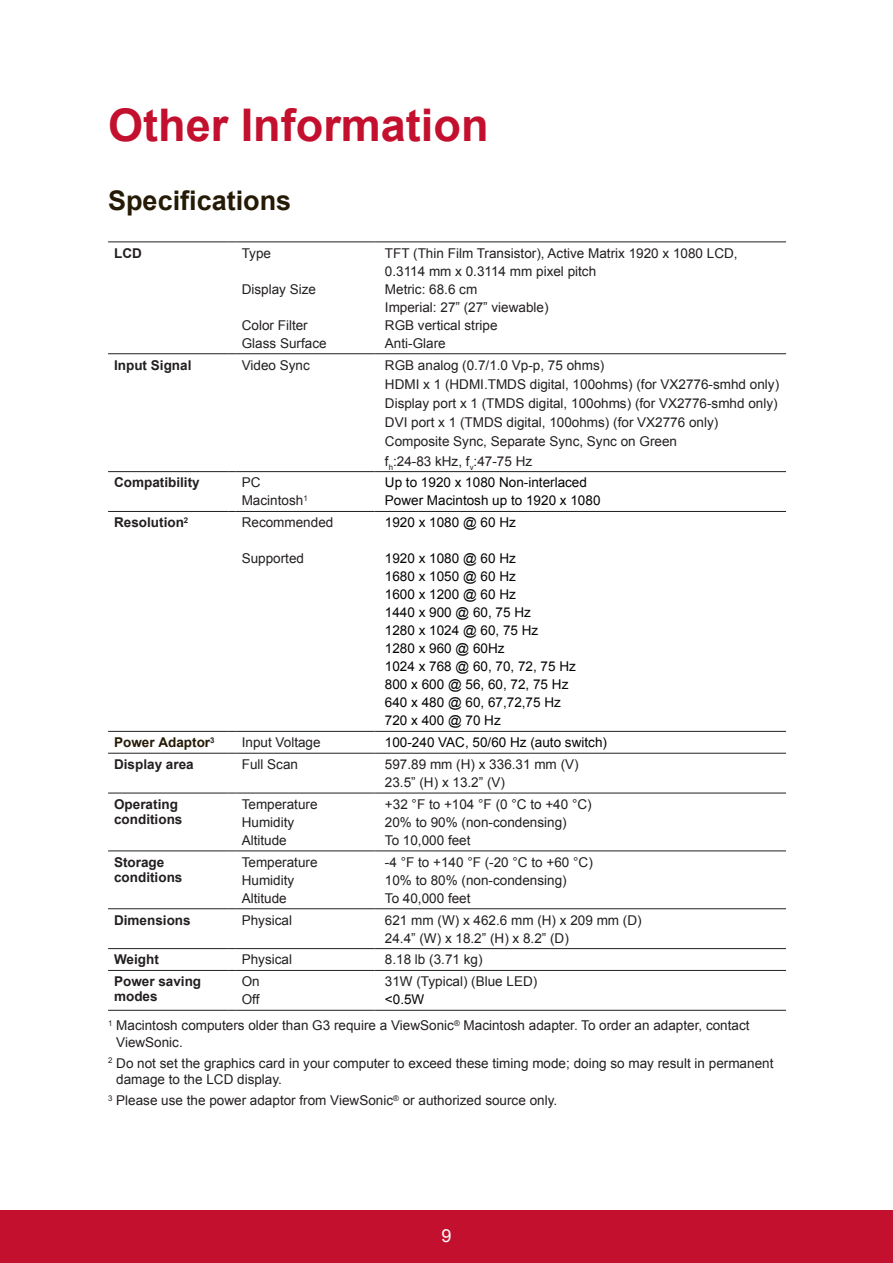
<style>
.page{position:relative;width:893px;height:1263px;background:#fff}
.page>*{position:absolute;margin:0;border:0;box-sizing:border-box;transform-origin:0 0}
.t1{font:700 45px "Arial";color:#c3102f}
.t2{font:700 27px "Arial";color:#251a05}
.t3{font:18px "Arial";color:#fff}
.t4{font:13.5px/18px "Arial";color:#231f20}
.t5{font:13.5px/18px "Arial";color:#040503}
.t6{font:700 13.5px/15px "Arial";color:#231f20}
.t7{font:700 13.5px "Arial";color:#251a05}
.s1{color:#040503}
</style>
<div class="page">
<div style="left:0;top:1210px;width:892px;height:53px;background:#c3102f"></div>
<hr style="left:108px;top:241px;width:120px;height:1px;background:#231f20">
<hr style="left:236px;top:241px;width:138px;height:1px;background:#231f20">
<hr style="left:379px;top:241px;width:406px;height:1px;background:#231f20">
<hr style="left:108px;top:353px;width:120px;height:1px;background:#231f20">
<hr style="left:236px;top:353px;width:138px;height:1px;background:#231f20">
<hr style="left:379px;top:353px;width:406px;height:1px;background:#231f20">
<hr style="left:108px;top:511px;width:120px;height:1px;background:#231f20">
<hr style="left:236px;top:511px;width:138px;height:1px;background:#231f20">
<hr style="left:379px;top:511px;width:406px;height:1px;background:#231f20">
<hr style="left:108px;top:731px;width:120px;height:1px;background:#231f20">
<hr style="left:236px;top:731px;width:138px;height:1px;background:#231f20">
<hr style="left:379px;top:731px;width:406px;height:1px;background:#231f20">
<hr style="left:108px;top:753px;width:120px;height:1px;background:#231f20">
<hr style="left:236px;top:753px;width:138px;height:1px;background:#231f20">
<hr style="left:379px;top:753px;width:406px;height:1px;background:#231f20">
<hr style="left:108px;top:792px;width:120px;height:1px;background:#231f20">
<hr style="left:236px;top:792px;width:138px;height:1px;background:#231f20">
<hr style="left:379px;top:792px;width:406px;height:1px;background:#231f20">
<hr style="left:108px;top:850px;width:120px;height:1px;background:#231f20">
<hr style="left:236px;top:850px;width:138px;height:1px;background:#231f20">
<hr style="left:379px;top:850px;width:406px;height:1px;background:#231f20">
<hr style="left:108px;top:908px;width:120px;height:1px;background:#231f20">
<hr style="left:236px;top:908px;width:138px;height:1px;background:#231f20">
<hr style="left:379px;top:908px;width:406px;height:1px;background:#231f20">
<hr style="left:108px;top:471px;width:120px;height:1px;background:#231f20">
<hr style="left:108px;top:948px;width:120px;height:1px;background:#231f20">
<hr style="left:236px;top:948px;width:138px;height:1px;background:#231f20">
<hr style="left:379px;top:948px;width:406px;height:1px;background:#231f20">
<hr style="left:236px;top:471px;width:138px;height:1px;background:#231f20">
<hr style="left:108px;top:970px;width:120px;height:1px;background:#231f20">
<hr style="left:236px;top:970px;width:138px;height:1px;background:#231f20">
<hr style="left:379px;top:970px;width:406px;height:1px;background:#231f20">
<hr style="left:379px;top:471px;width:406px;height:1px;background:#231f20">
<hr style="left:108px;top:1010px;width:120px;height:1px;background:#231f20">
<hr style="left:236px;top:1010px;width:138px;height:1px;background:#231f20">
<hr style="left:379px;top:1010px;width:406px;height:1px;background:#231f20">
<h1 class="t1" style="left:108px;top:95px;width:382px">Other Information</h1>
<h2 class="t2" style="left:108px;top:182px;width:185px">Specifications</h2>
<p class="t6" style="left:114px;top:246px;width:29px">LCD</p>
<p class="t4" style="left:241px;top:244px;width:31px">Type</p>
<p class="t4" style="left:241px;top:280px;width:76px">Display Size</p>
<p class="t4" style="left:241px;top:316px;width:86px">Color Filter<br>Glass Surface</p>
<p class="t4" style="left:385px;top:244px;width:354px">TFT (Thin Film Transistor), Active Matrix 1920 x 1080 LCD,<br>0.3114 mm x 0.3114 mm pixel pitch<br>Metric: 68.6 cm<br>Imperial: 27” (27” viewable)<br>RGB vertical stripe<br>Anti-Glare</p>
<p class="t6" style="left:114px;top:358px;width:79px">Input Signal</p>
<p class="t4" style="left:241px;top:356px;width:70px">Video Sync</p>
<p class="t4" style="left:385px;top:355px;width:395px;line-height:19.2px">RGB analog (0.7/1.0 Vp-p, 75 ohms)<br>HDMI x 1 (HDMI.TMDS digital, 100ohms) (for VX2776-smhd only)<br>Display port x 1 (TMDS digital, 100ohms) (for VX2776-smhd only)<br>DVI port x 1 (TMDS digital, 100ohms) (for VX2776 only)<br>Composite Sync, Separate Sync, Sync on Green<br>f<sub>h</sub>:24-83 kHz, f<sub>v</sub>:47-75 Hz</p>
<p class="t6" style="left:114px;top:475px;width:87px">Compatibility</p>
<p class="t4" style="left:241px;top:474px;width:67px">PC<br>Macintosh<sup>1</sup></p>
<p class="t5" style="left:385px;top:474px;width:217px">Up to 1920 x 1080 Non-interlaced<br>Power Macintosh up to 1920 x 1080</p>
<p class="t6" style="left:114px;top:515px;width:76px">Resolution<sup>2</sup></p>
<p class="t4" style="left:242px;top:514px;width:93px">Recommended</p>
<p class="t4" style="left:242px;top:550px;width:64px">Supported</p>
<p class="t5" style="left:385px;top:514px;width:132px">1920 x 1080 @ 60 Hz</p>
<p class="t5" style="left:385px;top:550px;width:192px">1920 x 1080 @ 60 Hz<br>1680 x 1050 @ 60 Hz<br>1600 x 1200 @ 60 Hz<br>1440 x 900 @ 60, 75 Hz<br>1280 x 1024 @ 60, 75 Hz<br>1280 x 960 @ 60Hz<br>1024 x 768 @ 60, 70, 72, 75 Hz<br>800 x 600 @ 56, 60, 72, 75 Hz<br>640 x 480 @ 60, 67,72,75 Hz<br>720 x 400 @ 70 Hz</p>
<p class="t7" style="left:114px;top:733px;width:102px">Power Adaptor<sup>3</sup></p>
<p class="t4" style="left:242px;top:733px;width:80px">Input Voltage</p>
<p class="t5" style="left:385px;top:733px;width:223px">100-240 VAC, 50/60 Hz (auto switch)</p>
<p class="t6" style="left:114px;top:757px;width:81px">Display area</p>
<p class="t4" style="left:241px;top:755px;width:58px">Full Scan</p>
<p class="t4" style="left:385px;top:755px;width:195px">597.89 mm (H) x 336.31 mm (V)<br>23.5” (H) x 13.2” (V)</p>
<p class="t6" style="left:114px;top:797px;width:70px">Operating conditions</p>
<p class="t4" style="left:241px;top:795px;width:77px">Temperature<br>Humidity<br>Altitude</p>
<p class="t4" style="left:385px;top:795px;width:208px">+32 °F to +104 °F (0 °C to +40 °C)<br>20% to 90% (non-condensing)<br>To 10,000 feet</p>
<p class="t6" style="left:114px;top:855px;width:70px">Storage conditions</p>
<p class="t4" style="left:241px;top:853px;width:77px">Temperature<br>Humidity<br>Altitude</p>
<p class="t4" style="left:385px;top:853px;width:209px">-4 °F to +140 °F (-20 °C to +60 °C)<br>10% to 80% (non-condensing)<br>To 40,000 feet</p>
<p class="t6" style="left:114px;top:912px;width:78px">Dimensions</p>
<p class="t4" style="left:241px;top:911px;width:52px">Physical</p>
<p class="t4" style="left:385px;top:911px;width:258px">621 mm (W) x 462.6 mm (H) x 209 mm (D)<br>24.4” (W) x 18.2” (H) x 8.2” (D)</p>
<p class="t6" style="left:114px;top:952px;width:46px">Weight</p>
<p class="t4" style="left:241px;top:950px;width:52px">Physical</p>
<p class="t4" style="left:385px;top:950px;width:99px">8.18 lb (3.71 kg)</p>
<p class="t6" style="left:114px;top:974px;width:89px">Power saving modes</p>
<p class="t4" style="left:241px;top:972px;width:20px">On<br>Off</p>
<p class="t4" style="left:385px;top:972px;width:154px">31W (Typical) (Blue LED)</p>
<p class="t4" style="left:108px;top:986px;width:642px;line-height:26px;text-indent:277px"><span class="s1">&lt;0.5W<br></span><sup>1</sup> Macintosh computers older than G3 require a ViewSonic<sup>®</sup> Macintosh adapter. To order an adapter, contact</p>
<p class="t4" style="left:108px;top:1031px;width:666px;line-height:21px;text-indent:8px">ViewSonic.<br><sup>2</sup> Do not set the graphics card in your computer to exceed these timing mode; doing so may result in permanent</p>
<p class="t4" style="left:108px;top:1069px;width:450px;line-height:21px;text-indent:8px">damage to the LCD display.<br><sup>3</sup> Please use the power adaptor from ViewSonic<sup>®</sup> or authorized source only.</p>
<h3 class="t3" style="left:441px;top:1223px;width:12px">9</h3>
</div>
